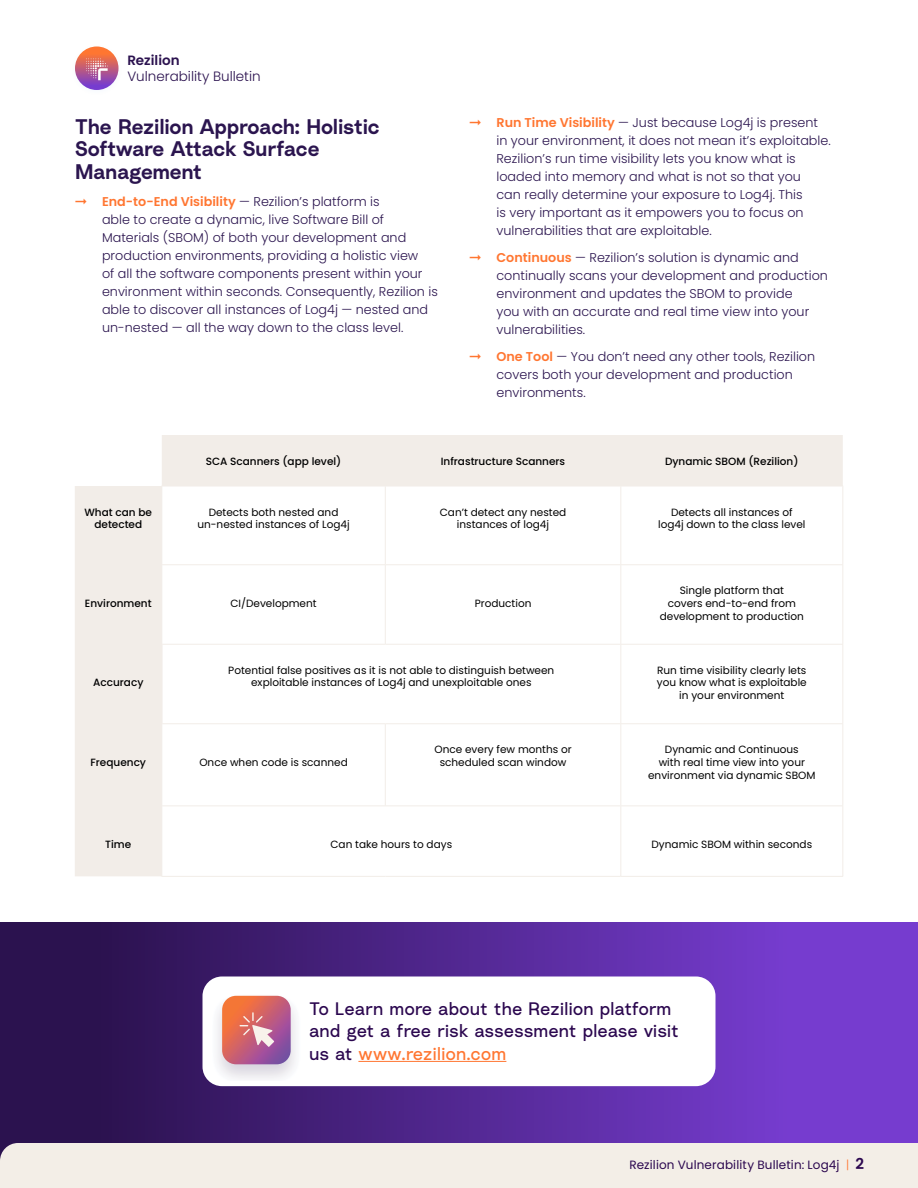
<style>
.page{position:relative;width:918px;height:1188px;background:#fff}
.page>*{position:absolute;margin:0;border:0;box-sizing:border-box;transform-origin:0 0}
.t1{font:600 21px/22.5px "Radial";letter-spacing:-.01em;color:#2b154f}
.t2{font:18px/22.5px "Radial";letter-spacing:-.015em;color:#2b074f}
.t3{font:300 13.5px "Poppins";color:#2b124f}
.t4{font:600 13.5px "Poppins";color:#2b124f}
.t5{font:300 12.75px/18px "Poppins";color:#2b154f}
.t6{font:12px "Poppins";letter-spacing:.015em;color:#2b074f}
.t7{font:10.5px/12.6px "Poppins";color:#000;text-align:center}
.t8{font:500 10.5px/12.6px "Poppins";color:#000;text-align:center}
.s1{color:#ff7631}
.s2{font-weight:600;color:#ff7631}
.s3{font-weight:300;color:#ff7631}
.s4{font-weight:600;font-size:15px}
</style>
<div class="page">
<div style="left:0;top:922px;width:918px;height:266px;background:linear-gradient(to right,#250e43,#8042df)"></div>
<div style="left:0;top:1143px;width:918px;height:45px;background:#f3eee7"></div>
<svg style="left:75px;top:46px;width:43px;height:44px"></svg>
<svg style="left:86px;top:58px;width:22px;height:22px"></svg>
<svg style="left:75px;top:435px;width:768px;height:441px"></svg>
<hr style="left:161px;top:564px;width:224px;height:1px;background:#f2ede8">
<hr style="left:842px;top:565px;width:1px;height:79px;background:#f2ede8">
<hr style="left:621px;top:644px;width:222px;height:1px;background:#f2ede8">
<hr style="left:621px;top:486px;width:222px;height:1px;background:#f2ede8">
<hr style="left:842px;top:486px;width:1px;height:78px;background:#f2ede8">
<hr style="left:385px;top:564px;width:236px;height:1px;background:#f2ede8">
<hr style="left:621px;top:564px;width:222px;height:1px;background:#f2ede8">
<hr style="left:385px;top:486px;width:236px;height:1px;background:#f2ede8">
<hr style="left:620px;top:486px;width:1px;height:78px;background:#f2ede8">
<hr style="left:620px;top:565px;width:1px;height:79px;background:#f2ede8">
<hr style="left:385px;top:644px;width:236px;height:1px;background:#f2ede8">
<hr style="left:161px;top:645px;width:2px;height:78px;background:#f2ede8">
<hr style="left:161px;top:486px;width:224px;height:1px;background:#f2ede8">
<hr style="left:161px;top:486px;width:1px;height:78px;background:#f2ede8">
<hr style="left:385px;top:486px;width:1px;height:78px;background:#f2ede8">
<hr style="left:161px;top:565px;width:1px;height:79px;background:#f2ede8">
<hr style="left:385px;top:565px;width:1px;height:79px;background:#f2ede8">
<hr style="left:161px;top:644px;width:224px;height:1px;background:#f2ede8">
<hr style="left:161px;top:723px;width:224px;height:1px;background:#f2ede8">
<hr style="left:161px;top:724px;width:1px;height:82px;background:#f2ede8">
<hr style="left:385px;top:723px;width:236px;height:1px;background:#f2ede8">
<hr style="left:385px;top:724px;width:1px;height:82px;background:#f2ede8">
<hr style="left:620px;top:645px;width:1px;height:78px;background:#f2ede8">
<hr style="left:842px;top:645px;width:1px;height:78px;background:#f2ede8">
<hr style="left:621px;top:723px;width:222px;height:1px;background:#f2ede8">
<hr style="left:620px;top:724px;width:1px;height:82px;background:#f2ede8">
<hr style="left:842px;top:724px;width:1px;height:82px;background:#f2ede8">
<hr style="left:161px;top:806px;width:224px;height:1px;background:#f2ede8">
<hr style="left:161px;top:806px;width:1px;height:70px;background:#f2ede8">
<hr style="left:385px;top:806px;width:236px;height:1px;background:#f2ede8">
<hr style="left:161px;top:876px;width:224px;height:1px;background:#f2ede8">
<hr style="left:385px;top:876px;width:236px;height:1px;background:#f2ede8">
<hr style="left:621px;top:806px;width:222px;height:1px;background:#f2ede8">
<hr style="left:620px;top:806px;width:1px;height:70px;background:#f2ede8">
<hr style="left:842px;top:806px;width:1px;height:70px;background:#f2ede8">
<hr style="left:621px;top:876px;width:222px;height:1px;background:#f2ede8">
<div style="left:202px;top:976px;width:514px;height:110px;background:#fff;border-radius:20px"></div>
<svg style="left:222px;top:996px;width:69px;height:68px"></svg>
<hr style="left:358px;top:1061px;width:148px;height:1px;background:#ff7631">
<p class="t4" style="left:127px;top:53px;width:54px">Rezilion</p>
<p class="t3" style="left:127px;top:69px;width:135px">Vulnerability Bulletin</p>
<h1 class="t1" style="left:75px;top:114px;width:306px">The Rezilion Approach: Holistic<br>Software Attack Surface<br>Management</h1>
<p class="t5" style="left:102px;top:192px;width:337px;text-indent:-27px"><span class="s1">➞</span> <span class="s2">End-to-End Visibility</span> — Rezilion’s platform is<br>able to create a dynamic, live Software Bill of Materials (SBOM) of both your development and production environments, providing a holistic view<br>of all the software components present within your environment within seconds. Consequently, Rezilion is able to discover all instances of Log4j — nested and un-nested — all the way down to the class level.</p>
<p class="t5" style="left:497px;top:113px;width:336px;text-indent:-27px"><span class="s1">➞</span> <span class="s2">Run Time Visibility</span> — Just because Log4j is present in your environment, it does not mean it’s exploitable.<br>Rezilion’s run time visibility lets you know what is loaded into memory and what is not so that you<br>can really determine your exposure to Log4j. This<br>is very important as it empowers you to focus on vulnerabilities that are exploitable.</p>
<p class="t5" style="left:497px;top:248px;width:333px;text-indent:-27px"><span class="s1">➞</span> <span class="s2">Continuous</span> — Rezilion’s solution is dynamic and continually scans your development and production environment and updates the SBOM to provide<br>you with an accurate and real time view into your vulnerabilities.</p>
<p class="t5" style="left:497px;top:347px;width:320px;text-indent:-27px"><span class="s1">➞</span> <span class="s2">One Tool</span> — You don’t need any other tools, Rezilion covers both your development and production environments.</p>
<p class="t8" style="left:206px;top:455px;width:137px">SCA Scanners (app level)</p>
<p class="t8" style="left:441px;top:455px;width:126px">Infrastructure Scanners</p>
<p class="t8" style="left:665px;top:455px;width:135px">Dynamic SBOM (Rezilion)</p>
<p class="t8" style="left:84px;top:506px;width:69px">What can be detected</p>
<p class="t7" style="left:197px;top:506px;width:154px">Detects both nested and un-nested instances of Log4j</p>
<p class="t7" style="left:440px;top:506px;width:128px">Can’t detect any nested instances of log4j</p>
<p class="t7" style="left:658px;top:506px;width:149px">Detects all instances of log4j down to the class level</p>
<p class="t8" style="left:85px;top:597px;width:68px">Environment</p>
<p class="t7" style="left:230px;top:597px;width:88px">CI/Development</p>
<p class="t7" style="left:475px;top:597px;width:58px">Production</p>
<p class="t7" style="left:660px;top:584px;width:146px">Single platform that<br>covers end-to-end from development to production</p>
<p class="t8" style="left:93px;top:676px;width:52px">Accuracy</p>
<p class="t7" style="left:228px;top:664px;width:328px">Potential false positives as it is not able to distinguish between exploitable instances of Log4j and unexploitable ones</p>
<p class="t7" style="left:657px;top:664px;width:151px">Run time visibility clearly lets you know what is exploitable in your environment</p>
<p class="t8" style="left:91px;top:756px;width:57px">Frequency</p>
<p class="t7" style="left:199px;top:756px;width:150px">Once when code is scanned</p>
<p class="t7" style="left:434px;top:743px;width:139px">Once every few months or scheduled scan window</p>
<p class="t7" style="left:648px;top:743px;width:169px">Dynamic and Continuous<br>with real time view into your environment via dynamic SBOM</p>
<p class="t8" style="left:105px;top:838px;width:28px">Time</p>
<p class="t7" style="left:331px;top:838px;width:123px">Can take hours to days</p>
<p class="t7" style="left:652px;top:838px;width:162px">Dynamic SBOM within seconds</p>
<h2 class="t2" style="left:309px;top:996px;width:371px">To Learn more about the Rezilion platform and get a free risk assessment please visit us at <span class="s1">www.rezilion.com</span></h2>
<p class="t6" style="left:630px;top:1158px;width:236px">Rezilion Vulnerability Bulletin: Log4j <span class="s3">|</span> <span class="s4">2</span></p>
</div>
